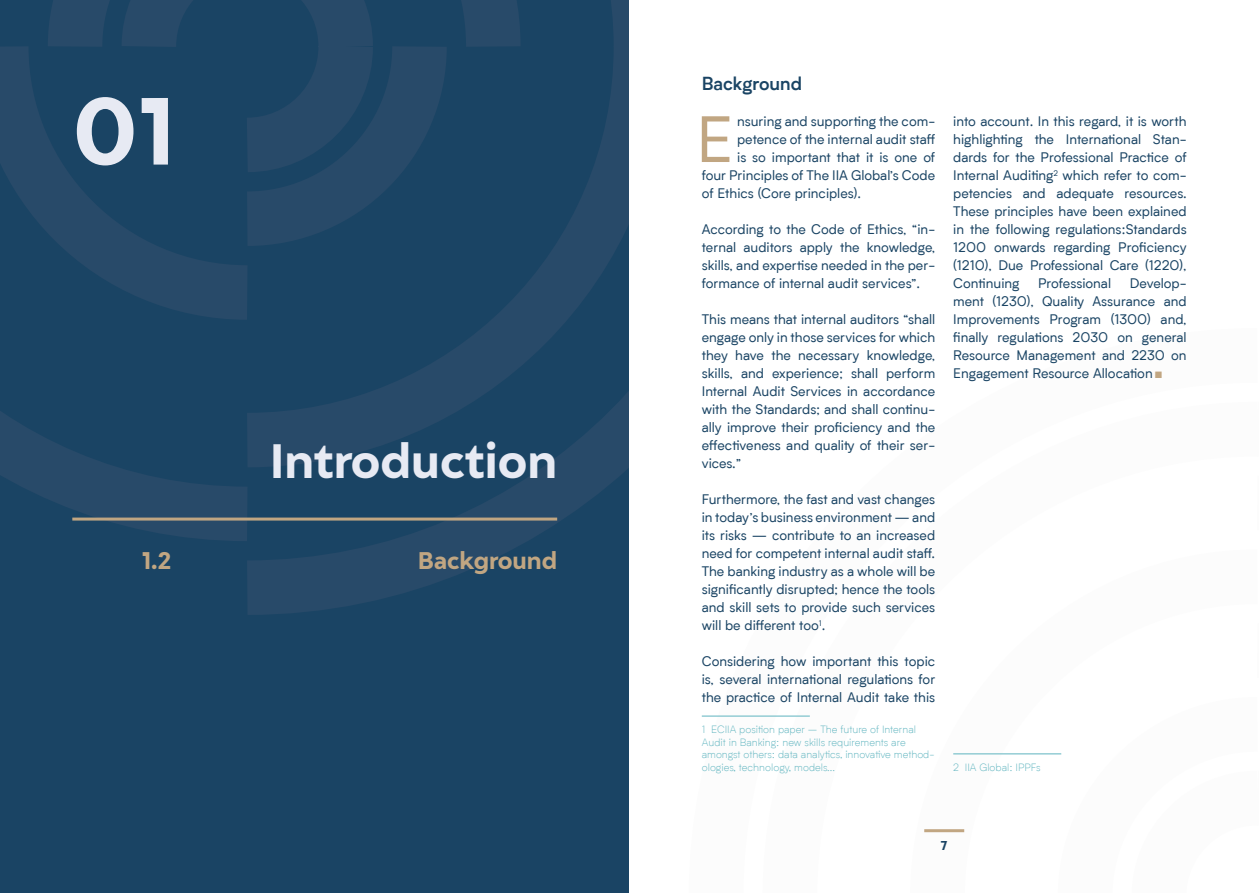
<style>
.page{position:relative;width:1259px;height:893px;background:#fff}
.page>*{position:absolute;margin:0;border:0;box-sizing:border-box;transform-origin:0 0}
.t1{font:90px "Adlinnaka Bold Demo";color:#e7eaf3}
.Capitular{font:63.45px "Biotif";color:#c1a682}
.t2{font:45px "Adlinnaka Bold Demo";color:#e7eaf3}
.t3{font:22.5px "Adlinnaka Bold Demo";color:#c1a682}
.t4{font:600 18px "Biotif";color:#1a4464}
.Capitular-2{font:13.5px/18px "Biotif";color:#1a4464;text-align:justify}
.t5{font:12px "Adlinnaka Bold Demo";color:#1a4464}
.t6{font:300 10.5px/12.6px "Biotif";color:#5eb4bf}
.s1{font-size:9px;color:#c1a682}
</style>
<div class="page">
<div style="left:0;top:0;width:631px;height:893px;background:#1a4464"></div>
<svg style="left:0;top:0;width:629px;height:615px"></svg>
<hr style="left:72px;top:518px;width:485px;height:3px;background:#c1a682">
<div style="left:629px;top:0;width:630px;height:893px;background:#fff"></div>
<hr style="left:924px;top:829px;width:40px;height:3px;background:#c1a682">
<hr style="left:702px;top:716px;width:108px;height:1px;background:#5eb4bf">
<hr style="left:953px;top:754px;width:108px;height:1px;background:#5eb4bf">
<h1 class="t1" style="left:73px;top:93px;width:104px">01</h1>
<h3 class="t2" style="left:270px;top:442px;width:289px">Introduction</h3>
<p class="t3" style="left:142px;top:551px;width:31px">1.2</p>
<p class="t3" style="left:418px;top:551px;width:141px">Background</p>
<p class="t4" style="left:702px;top:70px;width:102px">Background</p>
<p class="Capitular" style="left:696px;top:96px;width:39px">E</p>
<p class="Capitular-2" style="left:737px;top:112px;width:199px">nsuring and supporting the com-</p>
<p class="Capitular-2" style="left:737px;top:130px;width:199px">petence of the internal audit staff</p>
<p class="Capitular-2" style="left:737px;top:148px;width:199px">is so important that it is one of</p>
<p class="Capitular-2" style="left:702px;top:166px;width:235px">four Principles of The IIA Global’s Code</p>
<p class="Capitular-2" style="left:702px;top:184px;width:161px">of Ethics (Core principles).</p>
<p class="Capitular-2" style="left:702px;top:220px;width:235px">According to the Code of Ethics, “in&shy;ternal auditors apply the knowledge, skills, and expertise needed in the per&shy;formance of internal audit services”.</p>
<p class="Capitular-2" style="left:702px;top:310px;width:235px">This means that internal auditors “shall engage only in those services for which they have the necessary knowledge, skills, and experience; shall perform Internal Audit Services in accordance with the Standards; and shall continu&shy;ally improve their proficiency and the effectiveness and quality of their ser&shy;vices.”</p>
<p class="Capitular-2" style="left:702px;top:490px;width:235px">Furthermore, the fast and vast changes in today’s business environment — and its risks — contribute to an increased need for competent internal audit staff.<br>The banking industry as a whole will be significantly disrupted; hence the tools and skill sets to provide such services will be different too<sup>1</sup>.</p>
<p class="Capitular-2" style="left:702px;top:652px;width:235px">Considering how important this topic is, several international regulations for the practice of Internal Audit take this</p>
<p class="t6" style="left:702px;top:723px;width:234px">1 ECIIA position paper – The future of Internal Audit in Banking: new skills requirements are amongst others: data analytics, innovative method&shy;ologies, technology, models...</p>
<p class="Capitular-2" style="left:953px;top:112px;width:235px">into account. In this regard, it is worth highlighting the International Stan&shy;dards for the Professional Practice of Internal Auditing<sup>2</sup> which refer to com&shy;petencies and adequate resources.<br>These principles have been explained in the following regulations:Standards 1200 onwards regarding Proficiency (1210), Due Professional Care (1220), Continuing</p>
<p class="Capitular-2" style="left:953px;top:274px;width:235px;text-indent:176px">Develop&shy;ment (1230), Quality Assurance and Improvements Program (1300) and, finally regulations 2030 on general Resource Management and 2230 on Engagement Resource Allocation <span class="s1">■</span></p>
<p class="Capitular-2" style="left:1038px;top:274px;width:74px">Professional</p>
<p class="t6" style="left:953px;top:760px;width:89px">2 IIA Global: IPPFs</p>
<p class="t5" style="left:941px;top:840px;width:8px">7</p>
</div>
